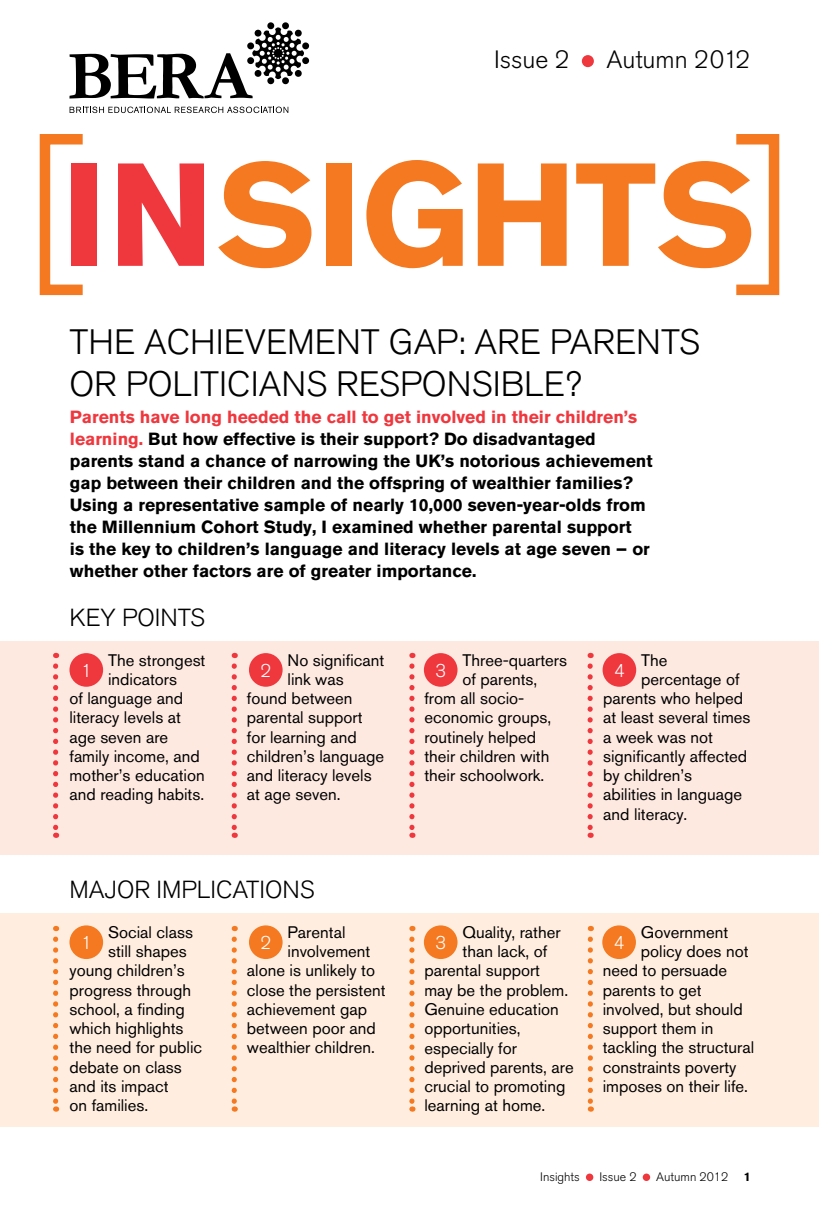
<style>
.page{position:relative;width:819px;height:1216px;background:#fff}
.page>*{position:absolute;margin:0;border:0;box-sizing:border-box;transform-origin:0 0}
.t1{font:700 144.9px "Akzidenz Grotesk BQ";color:#f47920}
.t2{font:300 35px/42px "Akzidenz Grotesk BQ";color:#000}
.t3{font:300 24.85px "Akzidenz Grotesk BQ";color:#000}
.t4{font:300 24.5px "Akzidenz Grotesk BQ";color:#000}
.t5{font:300 18.38px "Akzidenz Grotesk BQ";color:#fff}
.t6{font:700 17.5px/21.9px "Akzidenz Grotesk BQ";color:#000}
.t7{font:16.62px "Akzidenz Grotesk BQ";color:#000}
.t8{font:300 12.25px "Akzidenz Grotesk BQ";color:#000}
.t9{font:700 12.25px "Akzidenz Grotesk BQ";color:#000}
.s1{color:#ef373e}
</style>
<div class="page">
<div style="left:0;top:913px;width:819px;height:213px;background:#ffeee0"></div>
<div style="left:586px;top:1173px;width:7px;height:7px;background:#ef373e;border-radius:50%"></div>
<div style="left:642px;top:1173px;width:8px;height:7px;background:#ef373e;border-radius:50%"></div>
<div style="left:581px;top:55px;width:13px;height:12px;background:#ef373e;border-radius:50%"></div>
<svg style="left:70px;top:107px;width:218px;height:6px"></svg>
<svg style="left:69px;top:22px;width:240px;height:76px"></svg>
<div style="left:40px;top:134px;width:48px;height:161px;border:10px solid #f47920"></div>
<div style="left:731px;top:134px;width:48px;height:161px;border:10px solid #f47920"></div>
<div style="left:0;top:641px;width:819px;height:213px;background:#fee9e1"></div>
<div style="left:602px;top:653px;width:34px;height:33px;background:#ef373e;border-radius:50%"></div>
<div style="left:424px;top:653px;width:33px;height:33px;background:#ef373e;border-radius:50%"></div>
<div style="left:249px;top:653px;width:33px;height:33px;background:#ef373e;border-radius:50%"></div>
<div style="left:69px;top:653px;width:34px;height:33px;background:#ef373e;border-radius:50%"></div>
<svg style="left:587px;top:666px;width:5px;height:171px"></svg>
<svg style="left:409px;top:666px;width:5px;height:171px"></svg>
<svg style="left:231px;top:666px;width:6px;height:171px"></svg>
<svg style="left:53px;top:666px;width:5px;height:171px"></svg>
<div style="left:424px;top:925px;width:33px;height:34px;background:#f47920;border-radius:50%"></div>
<div style="left:602px;top:925px;width:34px;height:34px;background:#f47920;border-radius:50%"></div>
<div style="left:249px;top:925px;width:33px;height:34px;background:#f47920;border-radius:50%"></div>
<div style="left:69px;top:925px;width:34px;height:34px;background:#f47920;border-radius:50%"></div>
<svg style="left:409px;top:939px;width:5px;height:172px"></svg>
<svg style="left:587px;top:939px;width:6px;height:172px"></svg>
<svg style="left:231px;top:939px;width:6px;height:172px"></svg>
<svg style="left:53px;top:939px;width:5px;height:172px"></svg>
<h3 class="t3" style="left:494px;top:45px;width:77px">ISSUE 2</h3>
<h3 class="t3" style="left:606px;top:45px;width:145px">AUTUMN 2012</h3>
<h1 class="t1" style="left:61px;top:131px;width:672px"><span class="s1">In</span>sights</h1>
<h2 class="t2" style="left:69px;top:322px;width:631px">THE ACHI EVEMENT GAP: ARE PARENTS<br>OR POLITICIANS RESPONSI BLE?</h2>
<p class="t6" style="left:70px;top:406px;width:584px"><span class="s1">Parents have long heeded the call to get involved in their children’s learning.</span> But how effective is their support? Do disadvantaged parents stand a chance of narrowing the UK’s notorious achievement gap between their children and the offspring of wealthier families?<br>Using a representative sample of nearly 10,000 seven-year-olds from the Millennium Cohort Study, I examined whether parental support<br>is the key to children’s language and literacy levels at age seven – or whether other factors are of greater importance.</p>
<h3 class="t4" style="left:69px;top:604px;width:135px">KEY PO INTS</h3>
<p class="t7" style="left:108px;top:650px;width:99px">The strongest</p>
<p class="t7" style="left:108px;top:669px;width:70px">indicators</p>
<p class="t7" style="left:69px;top:688px;width:115px">of language and</p>
<p class="t7" style="left:69px;top:707px;width:113px">literacy levels at</p>
<p class="t7" style="left:69px;top:727px;width:100px">age seven are</p>
<p class="t7" style="left:69px;top:746px;width:132px">family income, and</p>
<p class="t7" style="left:69px;top:765px;width:137px">mother’s education</p>
<p class="t7" style="left:69px;top:784px;width:136px">and reading habits.</p>
<p class="t7" style="left:287px;top:650px;width:98px">No significant</p>
<p class="t7" style="left:287px;top:669px;width:58px">link was</p>
<p class="t7" style="left:247px;top:688px;width:107px">found between</p>
<p class="t7" style="left:247px;top:707px;width:117px">parental support</p>
<p class="t7" style="left:247px;top:727px;width:111px">for learning and</p>
<p class="t7" style="left:247px;top:746px;width:139px">children’s language</p>
<p class="t7" style="left:247px;top:765px;width:126px">and literacy levels</p>
<p class="t7" style="left:247px;top:784px;width:95px">at age seven.</p>
<p class="t7" style="left:462px;top:650px;width:106px">Three-quarters</p>
<p class="t7" style="left:462px;top:669px;width:76px">of parents,</p>
<p class="t7" style="left:424px;top:688px;width:102px">from all socio-</p>
<p class="t7" style="left:424px;top:707px;width:128px">economic groups,</p>
<p class="t7" style="left:424px;top:727px;width:113px">routinely helped</p>
<p class="t7" style="left:424px;top:746px;width:127px">their children with</p>
<p class="t7" style="left:424px;top:765px;width:121px">their schoolwork.</p>
<p class="t7" style="left:641px;top:650px;width:28px">The</p>
<p class="t7" style="left:641px;top:669px;width:100px">percentage of</p>
<p class="t7" style="left:603px;top:688px;width:141px">parents who helped</p>
<p class="t7" style="left:603px;top:707px;width:149px">at least several times</p>
<p class="t7" style="left:603px;top:727px;width:111px">a week was not</p>
<p class="t7" style="left:603px;top:746px;width:146px">significantly affected</p>
<p class="t7" style="left:603px;top:765px;width:90px">by children’s</p>
<p class="t7" style="left:603px;top:784px;width:140px">abilities in language</p>
<p class="t7" style="left:603px;top:804px;width:85px">and literacy.</p>
<p class="t5" style="left:81px;top:660px;width:12px">1</p>
<p class="t5" style="left:260px;top:660px;width:12px">2</p>
<p class="t5" style="left:435px;top:660px;width:12px">3</p>
<p class="t5" style="left:614px;top:660px;width:12px">4</p>
<h3 class="t4" style="left:69px;top:876px;width:109px">MAJOR IMPL</h3>
<h3 class="t4" style="left:211px;top:876px;width:72px">ICATIONS</h3>
<p class="t5" style="left:81px;top:932px;width:12px">1</p>
<p class="t5" style="left:260px;top:932px;width:12px">2</p>
<p class="t5" style="left:435px;top:932px;width:12px">3</p>
<p class="t7" style="left:108px;top:922px;width:86px">Social class</p>
<p class="t7" style="left:108px;top:941px;width:80px">still shapes</p>
<p class="t7" style="left:69px;top:960px;width:117px">young children’s</p>
<p class="t7" style="left:69px;top:979px;width:123px">progress through</p>
<p class="t7" style="left:69px;top:999px;width:117px">school, a finding</p>
<p class="t7" style="left:69px;top:1018px;width:115px">which highlights</p>
<p class="t7" style="left:69px;top:1037px;width:134px">the need for public</p>
<p class="t7" style="left:69px;top:1056px;width:114px">debate on class</p>
<p class="t7" style="left:69px;top:1076px;width:101px">and its impact</p>
<p class="t7" style="left:69px;top:1095px;width:80px">on families.</p>
<p class="t7" style="left:462px;top:922px;width:100px">Quality, rather</p>
<p class="t7" style="left:462px;top:941px;width:86px">than lack, of</p>
<p class="t7" style="left:424px;top:960px;width:117px">parental support</p>
<p class="t7" style="left:424px;top:980px;width:145px">may be the problem.</p>
<p class="t7" style="left:424px;top:999px;width:136px">Genuine education</p>
<p class="t7" style="left:424px;top:1018px;width:98px">opportunities,</p>
<p class="t7" style="left:424px;top:1037px;width:94px">especially for</p>
<p class="t7" style="left:424px;top:1057px;width:151px">deprived parents, are</p>
<p class="t7" style="left:424px;top:1076px;width:142px">crucial to promoting</p>
<p class="t7" style="left:424px;top:1095px;width:122px">learning at home.</p>
<p class="t7" style="left:287px;top:922px;width:59px">Parental</p>
<p class="t7" style="left:287px;top:941px;width:84px">involvement</p>
<p class="t7" style="left:247px;top:960px;width:130px">alone is unlikely to</p>
<p class="t7" style="left:247px;top:980px;width:140px">close the persistent</p>
<p class="t7" style="left:247px;top:999px;width:122px">achievement gap</p>
<p class="t7" style="left:247px;top:1018px;width:130px">between poor and</p>
<p class="t7" style="left:247px;top:1037px;width:129px">wealthier children.</p>
<p class="t7" style="left:641px;top:922px;width:89px">Government</p>
<p class="t7" style="left:641px;top:941px;width:109px">policy does not</p>
<p class="t7" style="left:602px;top:960px;width:126px">need to persuade</p>
<p class="t7" style="left:602px;top:979px;width:100px">parents to get</p>
<p class="t7" style="left:602px;top:999px;width:141px">involved, but should</p>
<p class="t7" style="left:602px;top:1018px;width:112px">support them in</p>
<p class="t7" style="left:602px;top:1037px;width:153px">tackling the structural</p>
<p class="t7" style="left:602px;top:1056px;width:135px">constraints poverty</p>
<p class="t7" style="left:602px;top:1076px;width:147px">imposes on their life.</p>
<p class="t5" style="left:614px;top:932px;width:12px">4</p>
<p class="t8" style="left:540px;top:1169px;width:41px">INSIGHTS</p>
<p class="t8" style="left:599px;top:1169px;width:39px">ISSUE 2</p>
<p class="t8" style="left:656px;top:1169px;width:73px">AUTUMN 2012</p>
<p class="t9" style="left:744px;top:1169px;width:8px">1</p>
</div>
